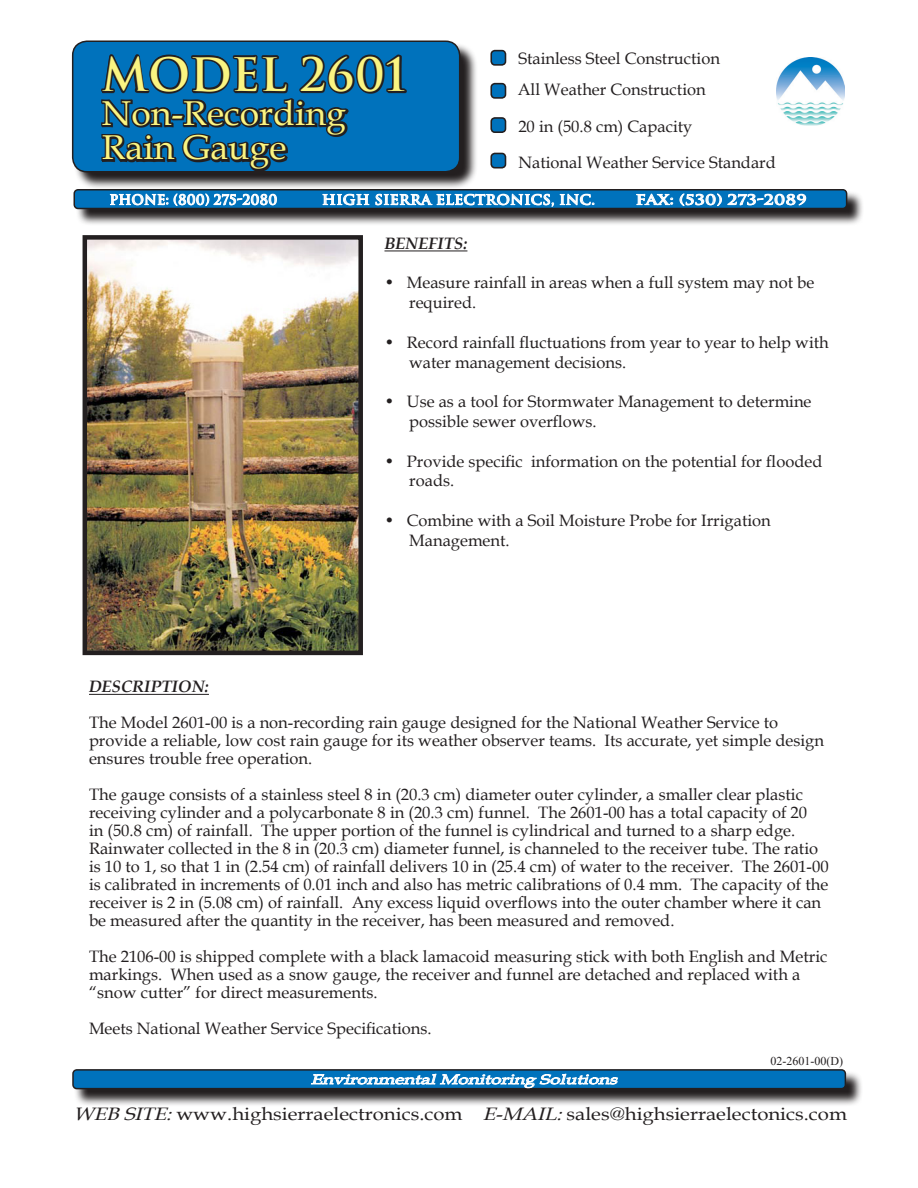
<style>
.page{position:relative;width:918px;height:1188px;background:#fff}
.page>*{position:absolute;margin:0;border:0;box-sizing:border-box;transform-origin:0 0}
.t1{font:700 45px "Trajan";color:#faf481}
.t2{font:34.5px "Book Antiqua";color:#faf481}
.t3{font:18px "Book Antiqua";color:#231f20;scale:1.13 1}
.t4{font:16.5px/18px "Book Antiqua";color:#231f20}
.t5{font:italic 700 16.5px "Book Antiqua";color:#231f20}
.t6{font:italic 13.5px "Book Antiqua";color:#fff;scale:1.39 1}
.t7{font:700 13.5px "Trajan";color:#fff;scale:1.09 1}
.t8{font:700 13.5px "Trajan";color:#fff}
.t9{font:700 13.5px "Trajan";color:#fff;scale:1.27 1}
.t10{font:12px "Times New Roman";color:#231f20}
.s1{font-weight:700;font-style:italic}
.s2{font-style:italic}
</style>
<div class="page">
<hr style="left:89px;top:694px;width:120px;height:1px;background:#231f20">
<svg style="left:76px;top:192px;width:787px;height:32px;background:#7b7979"></svg>
<div style="left:74px;top:190px;width:773px;height:18px;background:#0072bc;border-radius:4px"></div>
<div style="left:73px;top:189px;width:774px;height:20px;border:2px solid #231f20;border-radius:4px"></div>
<svg style="left:636px;top:193px;width:37px;height:12px"></svg>
<svg style="left:679px;top:193px;width:127px;height:13px"></svg>
<div style="left:73px;top:41px;width:387px;height:131px;background:#0072bc;border-radius:14px"></div>
<img style="left:777px;top:57px;width:68px;height:68px">
<svg style="left:100px;top:40px;width:495px;height:184px"></svg>
<svg style="left:75px;top:1073px;width:787px;height:32px;background:#747272"></svg>
<div style="left:73px;top:1070px;width:772px;height:19px;background:#0072bc;border-radius:4px"></div>
<div style="left:72px;top:1069px;width:774px;height:20px;border:2px solid #231f20;border-radius:4px"></div>
<svg style="left:311px;top:1073px;width:307px;height:16px"></svg>
<hr style="left:384px;top:250px;width:83px;height:1px;background:#231f20">
<img style="left:88px;top:240px;width:270px;height:410px">
<div style="left:83px;top:235px;width:280px;height:420px;border:4px solid #231f20"></div>
<p class="t1" style="left:102px;top:46px;width:306px">MODEL 2601</p>
<p class="t2" style="left:102px;top:89px;width:245px">Non-Recording</p>
<p class="t2" style="left:102px;top:124px;width:186px">Rain Gauge</p>
<p class="t4" style="left:518px;top:49px;width:203px">Stainless Steel Construction</p>
<p class="t4" style="left:518px;top:80px;width:190px">All Weather Construction</p>
<p class="t4" style="left:518px;top:117px;width:175px">20 in (50.8 cm) Capacity</p>
<p class="t4" style="left:518px;top:153px;width:259px">National Weather Service Standard</p>
<p class="t8" style="left:110px;top:191px;width:169px">PHONE: (800) 275-2080</p>
<p class="t7" style="left:322px;top:191px;width:252px">HIGH SIERRA ELECTRONICS, INC.</p>
<p class="t9" style="left:636px;top:191px;width:137px">FAX: (530) 273-2089</p>
<p class="t5" style="left:384px;top:232px;width:84px">BENEFITS:</p>
<p class="t4" style="left:409px;top:273px;width:407px;line-height:19.8px;text-indent:-25px">• Measure rainfall in areas when a full system may not be required.</p>
<p class="t4" style="left:409px;top:332px;width:421px;line-height:19.8px;text-indent:-25px">• Record rainfall fluctuations from year to year to help with water management decisions.</p>
<p class="t4" style="left:409px;top:391px;width:404px;line-height:19.8px;text-indent:-25px">• Use as a tool for Stormwater Management to determine possible sewer overflows.</p>
<p class="t4" style="left:409px;top:451px;width:415px;line-height:19.8px;text-indent:-25px">• Provide specific information on the potential for flooded roads.</p>
<p class="t4" style="left:409px;top:510px;width:363px;line-height:19.8px;text-indent:-25px">• Combine with a Soil Moisture Probe for Irrigation<br>Management.</p>
<p class="t4" style="left:89px;top:668px;width:691px;line-height:36px"><span class="s1">DESCRIPTION:<br></span>The Model 2601-00 is a non-recording rain gauge designed for the National Weather Service to</p>
<p class="t4" style="left:89px;top:731px;width:737px">provide a reliable, low cost rain gauge for its weather observer teams. Its accurate, yet simple design ensures trouble free operation.</p>
<p class="t4" style="left:89px;top:785px;width:741px">The gauge consists of a stainless steel 8 in (20.3 cm) diameter outer cylinder, a smaller clear plastic receiving cylinder and a polycarbonate 8 in (20.3 cm) funnel. The 2601-00 has a total capacity of 20<br>in (50.8 cm) of rainfall. The upper portion of the funnel is cylindrical and turned to a sharp edge.<br>Rainwater collected in the 8 in (20.3 cm) diameter funnel, is channeled to the receiver tube. The ratio is 10 to 1, so that 1 in (2.54 cm) of rainfall delivers 10 in (25.4 cm) of water to the receiver. The 2601-00 is calibrated in increments of 0.01 inch and also has metric calibrations of 0.4 mm. The capacity of the receiver is 2 in (5.08 cm) of rainfall. Any excess liquid overflows into the outer chamber where it can be measured after the quantity in the receiver, has been measured and removed.</p>
<p class="t4" style="left:89px;top:947px;width:740px">The 2106-00 is shipped complete with a black lamacoid measuring stick with both English and Metric markings. When used as a snow gauge, the receiver and funnel are detached and replaced with a “snow cutter” for direct measurements.</p>
<p class="t4" style="left:89px;top:1019px;width:344px">Meets National Weather Service Specifications.</p>
<p class="t10" style="left:770px;top:1053px;width:74px">02-2601-00(D)</p>
<p class="t6" style="left:311px;top:1070px;width:225px">EnvironmentalMonitoring Solutions</p>
<p class="t3" style="left:74px;top:1101px;width:686px"><span class="s2">WEB SITE:</span>www.highsierraelectronics.com <span class="s2">E-MAIL:</span>sales@highsierraelectonics.com</p>
</div>
